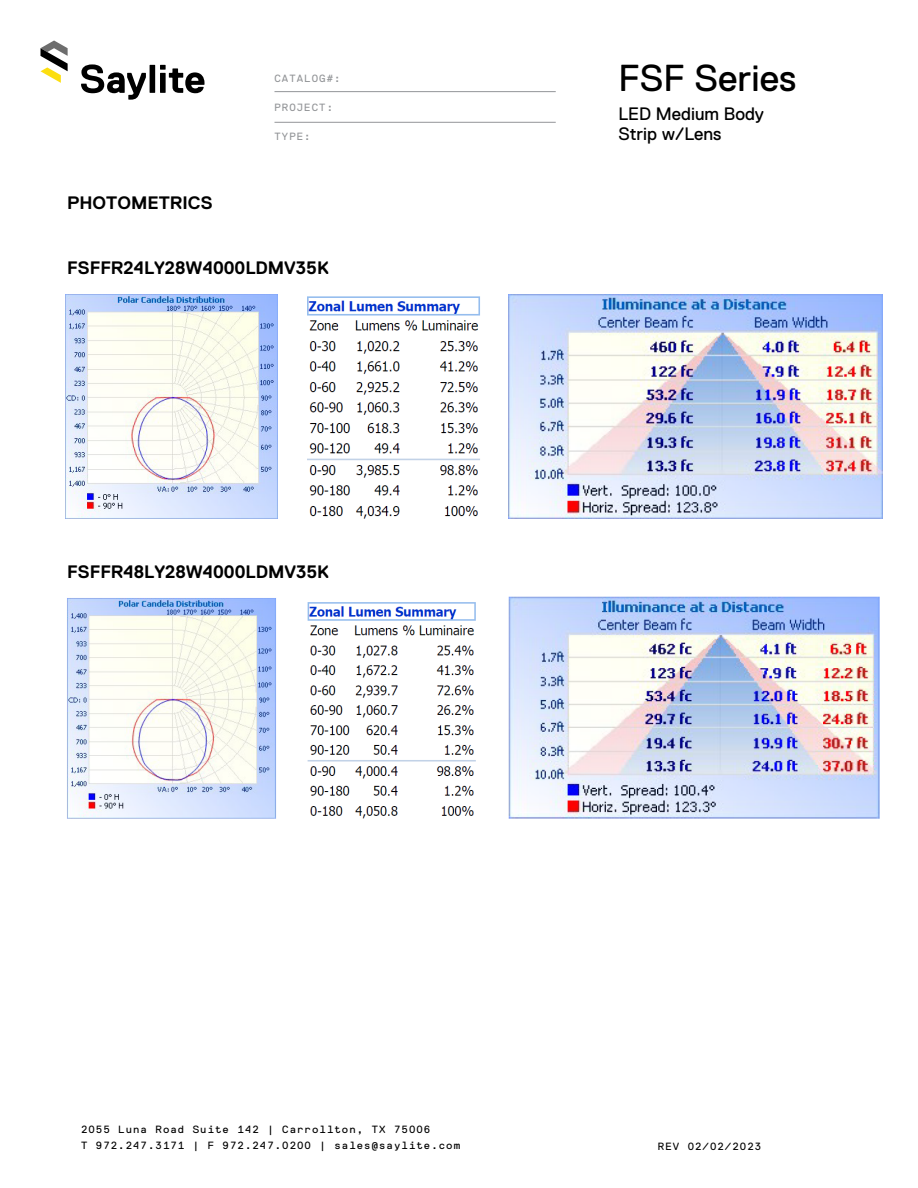
<style>
.page{position:relative;width:918px;height:1188px;background:#fff}
.page>*{position:absolute;margin:0;border:0;box-sizing:border-box;transform-origin:0 0}
.t1{font:37.5px "Replica Std";color:#000}
.t2{font:700 18px "Replica Std";color:#000}
.t3{font:18px/20.1px "Replica Std";color:#000}
.t4{font:10.5px/16.5px "Replica Mono Std";letter-spacing:.1em;color:#000}
.t5{font:10.5px "Replica Mono Std";letter-spacing:.1em;color:#939598}
</style>
<div class="page">
<svg style="left:81px;top:64px;width:124px;height:36px"></svg>
<svg style="left:41px;top:40px;width:27px;height:43px"></svg>
<hr style="left:274px;top:122px;width:282px;height:1px;background:#939598">
<hr style="left:274px;top:91px;width:282px;height:1px;background:#939598">
<img style="left:65px;top:295px;width:213px;height:224px">
<img style="left:307px;top:296px;width:173px;height:223px">
<img style="left:508px;top:294px;width:374px;height:225px">
<img style="left:67px;top:598px;width:209px;height:221px">
<img style="left:307px;top:602px;width:169px;height:217px">
<img style="left:508px;top:596px;width:372px;height:223px">
<h2 class="t2" style="left:67px;top:192px;width:147px">PHOTOMETRICS</h2>
<p class="t5" style="left:274px;top:72px;width:68px">CATALOG#:</p>
<h1 class="t1" style="left:618px;top:58px;width:180px">FSF Series</h1>
<h2 class="t3" style="left:618px;top:104px;width:147px">LED Medium Body<br>Strip w/Lens</h2>
<p class="t5" style="left:274px;top:102px;width:60px">PROJECT:</p>
<p class="t5" style="left:274px;top:130px;width:38px">TYPE:</p>
<h2 class="t2" style="left:67px;top:258px;width:263px">FSFFR24LY28W4000LDMV35K</h2>
<h2 class="t2" style="left:67px;top:561px;width:263px">FSFFR48LY28W4000LDMV35K</h2>
<p class="t4" style="left:81px;top:1121px;width:381px">2055 Luna Road Suite 142 | Carrollton, TX 75006<br>T 972.247.3171 | F 972.247.0200 | sales@saylite.com</p>
<p class="t4" style="left:658px;top:1138px;width:105px">REV 02/02/2023</p>
</div>
